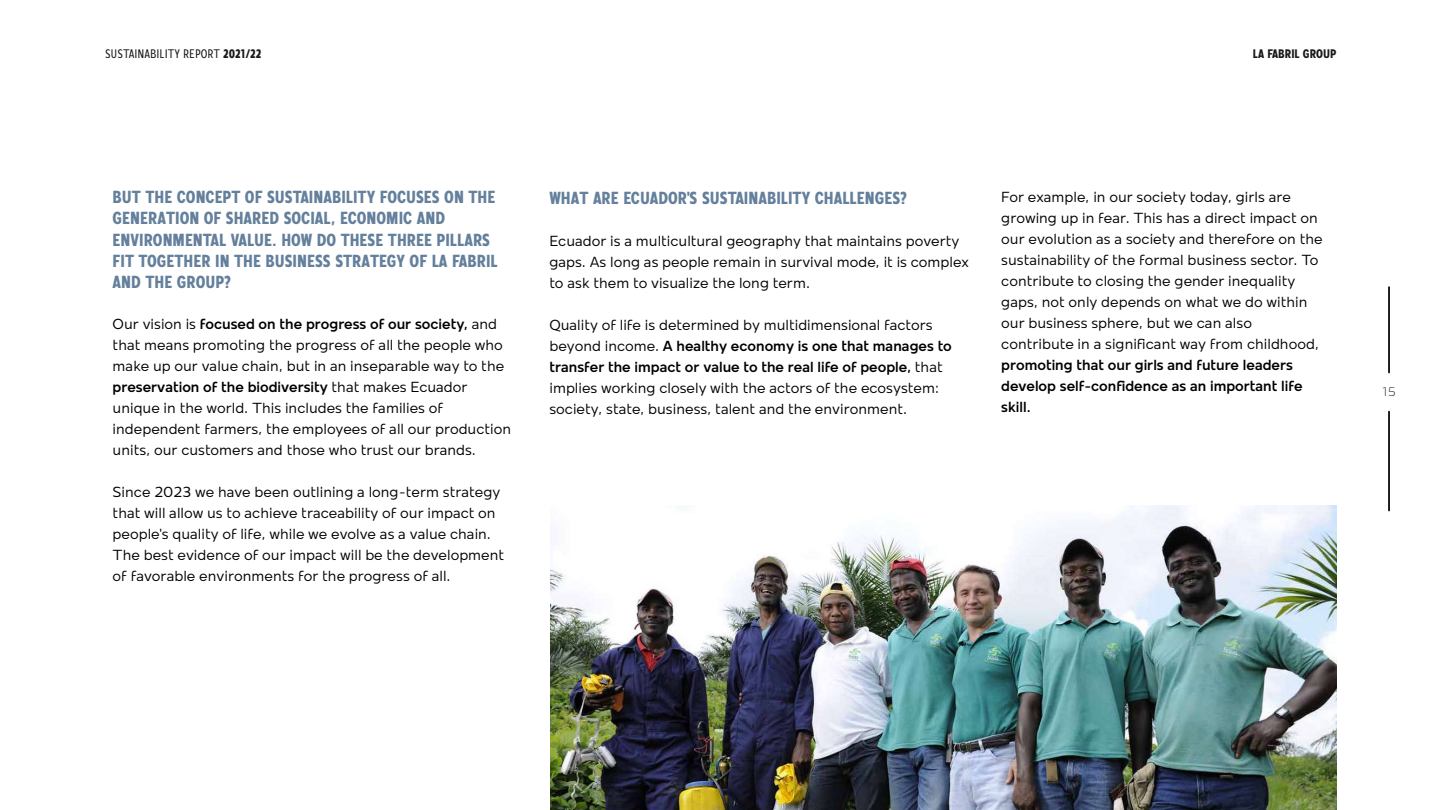
<style>
.page{position:relative;width:1440px;height:810px;background:#fff}
.page>*{position:absolute;margin:0;border:0;box-sizing:border-box;transform-origin:0 0}
.t1{font:700 condensed 18px/21px "Mollen";color:#64809c}
.t2{font:15px/21px "Mollen";color:#000}
.t3{font:600 15px/21px "Mollen";color:#000}
.t4{font:condensed 12.75px "Mollen";color:#1a1a1a}
.t5{font:700 condensed 12.75px "Mollen";color:#1a1a1a}
.t6{font:300 12.75px "Mollen";color:#1a1a1a}
.s1{font-weight:700}
.s2{font-weight:600}
</style>
<div class="page">
<img style="left:550px;top:505px;width:787px;height:305px">
<div style="left:1389px;top:287px;width:1px;height:86px;border:1px solid #1a1a1a"></div>
<div style="left:1389px;top:411px;width:1px;height:100px;border:1px solid #1a1a1a"></div>
<p class="t4" style="left:105px;top:46px;width:158px">SUSTAINABILITY REPORT <span class="s1">2021/22</span></p>
<p class="t5" style="left:1253px;top:46px;width:85px">LA FABRIL GROUP</p>
<p class="t1" style="left:113px;top:187px;width:387px">BUT THE CONCEPT OF SUSTAINABILITY FOCUSES ON THE GENERATION OF SHARED SOCIAL, ECONOMIC AND ENVIRONMENTAL VALUE. HOW DO THESE THREE PILLARS FIT TOGETHER IN THE BUSINESS STRATEGY OF LA FABRIL AND THE GROUP?</p>
<p class="t2" style="left:113px;top:314px;width:400px">Our vision is <span class="s2">focused on the progress of our society,</span> and that means promoting the progress of all the people who make up our value chain, but in an inseparable way to the <span class="s2">preservation of the biodiversity</span> that makes Ecuador unique in the world. This includes the families of independent farmers, the employees of all our production units, our customers and those who trust our brands.</p>
<p class="t2" style="left:113px;top:482px;width:393px">Since 2023 we have been outlining a long-term strategy that will allow us to achieve traceability of our impact on people's quality of life, while we evolve as a value chain.<br>The best evidence of our impact will be the development of favorable environments for the progress of all.</p>
<p class="t1" style="left:549px;top:187px;width:359px">WHAT ARE ECUADOR'S SUSTAINABILITY CHALLENGES?</p>
<p class="t2" style="left:549px;top:230px;width:421px">Ecuador is a multicultural geography that maintains poverty gaps. As long as people remain in survival mode, it is complex to ask them to visualize the long term.</p>
<p class="t2" style="left:549px;top:314px;width:404px">Quality of life is determined by multidimensional factors beyond income. <span class="s2">A healthy economy is one that manages to transfer the impact or value to the real life of people,</span> that implies working closely with the actors of the ecosystem: society, state, business, talent and the environment.</p>
<p class="t2" style="left:1001px;top:186px;width:323px">For example, in our society today, girls are growing up in fear. This has a direct impact on our evolution as a society and therefore on the sustainability of the formal business sector. To contribute to closing the gender inequality gaps, not only depends on what we do within our business sphere, but we can also contribute in a significant way from childhood,</p>
<p class="t3" style="left:1001px;top:354px;width:303px">promoting that our girls and future leaders develop self-confidence as an important life skill.</p>
<p class="t6" style="left:1382px;top:384px;width:15px">15</p>
</div>
